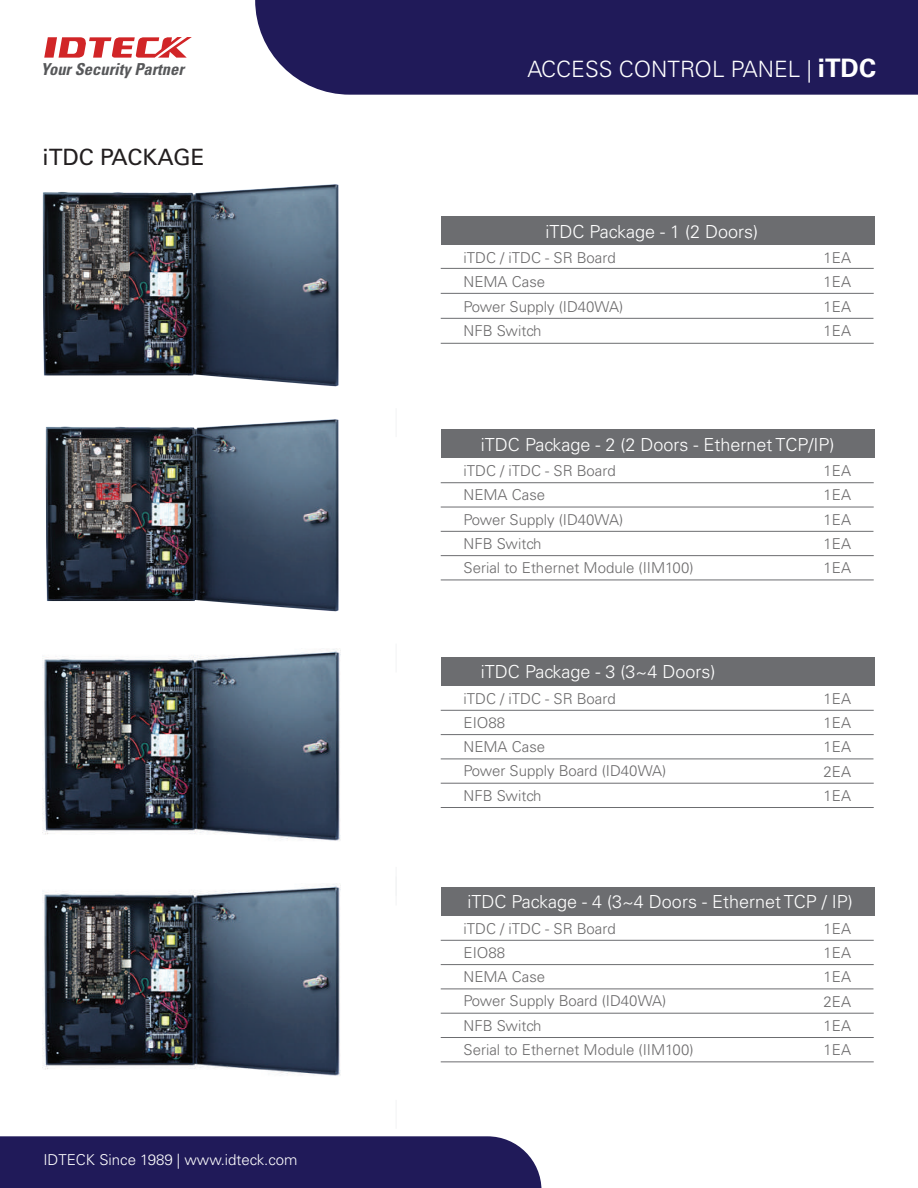
<style>
.page{position:relative;width:918px;height:1188px;background:#fff}
.page>*{position:absolute;margin:0;border:0;box-sizing:border-box;transform-origin:0 0}
.t1{font:300 22.5px "Univers";color:#fff}
.t2{font:22.5px "Univers";color:#231f20}
.t3{font:300 18px "Univers";color:#fff}
.t4{font:italic 700 condensed 16.5px "Univers";color:#57585a}
.t5{font:300 15px/24.3px "Univers";color:#6b6a6b}
.t6{font:300 15px "Univers";color:#fff}
.s1{font-weight:700;font-size:25.5px}
</style>
<div class="page">
<div style="left:441px;top:216px;width:434px;height:29px;background:#6c6d70"></div>
<hr style="left:441px;top:268px;width:433px;height:1px;background:#6c6d70">
<hr style="left:441px;top:293px;width:433px;height:1px;background:#6c6d70">
<hr style="left:441px;top:318px;width:432px;height:1px;background:#6c6d70">
<hr style="left:441px;top:343px;width:433px;height:1px;background:#6c6d70">
<hr style="left:441px;top:580px;width:433px;height:1px;background:#6c6d70">
<div style="left:441px;top:429px;width:434px;height:29px;background:#6c6d70"></div>
<hr style="left:441px;top:482px;width:433px;height:1px;background:#6c6d70">
<hr style="left:441px;top:507px;width:433px;height:1px;background:#6c6d70">
<hr style="left:441px;top:531px;width:432px;height:1px;background:#6c6d70">
<hr style="left:441px;top:555px;width:433px;height:1px;background:#6c6d70">
<hr style="left:441px;top:807px;width:433px;height:1px;background:#6c6d70">
<div style="left:441px;top:657px;width:434px;height:28px;background:#6c6d70"></div>
<hr style="left:441px;top:710px;width:433px;height:1px;background:#6c6d70">
<hr style="left:441px;top:734px;width:433px;height:1px;background:#6c6d70">
<hr style="left:441px;top:759px;width:432px;height:1px;background:#6c6d70">
<hr style="left:441px;top:783px;width:433px;height:1px;background:#6c6d70">
<svg style="left:396px;top:877px;width:1px;height:19px"></svg>
<hr style="left:441px;top:1037px;width:433px;height:1px;background:#6c6d70">
<hr style="left:441px;top:1062px;width:433px;height:1px;background:#6c6d70">
<div style="left:441px;top:887px;width:434px;height:28px;background:#6c6d70"></div>
<hr style="left:441px;top:940px;width:433px;height:1px;background:#6c6d70">
<hr style="left:441px;top:964px;width:433px;height:1px;background:#6c6d70">
<hr style="left:441px;top:989px;width:432px;height:1px;background:#6c6d70">
<hr style="left:441px;top:1013px;width:433px;height:1px;background:#6c6d70">
<svg style="left:44px;top:37px;width:148px;height:21px"></svg>
<img style="left:43px;top:669px;width:297px;height:172px">
<img style="left:43px;top:884px;width:297px;height:192px">
<div style="left:255px;top:0;width:663px;height:95px;background:#201a59"></div>
<div style="left:0;top:1136px;width:542px;height:52px;background:#201a59"></div>
<img style="left:42px;top:184px;width:297px;height:179px">
<img style="left:43px;top:363px;width:297px;height:306px">
<p class="t4" style="left:41px;top:59px;width:144px">Your Security Partner</p>
<h1 class="t1" style="left:528px;top:55px;width:350px">ACCESS CONTROL PANEL | <span class="s1">iTDC</span></h1>
<h1 class="t2" style="left:43px;top:143px;width:163px">iTDC PACKAGE</h1>
<p class="t6" style="left:43px;top:1150px;width:256px">IDTECK Since 1989 | www.idteck.com</p>
<p class="t3" style="left:545px;top:220px;width:214px">iTDC Package - 1 (2 Doors)</p>
<p class="t5" style="left:464px;top:246px;width:161px">iTDC / iTDC - SR Board<br>NEMA Case<br>Power Supply (ID40WA)<br>NFB Switch</p>
<p class="t5" style="left:824px;top:246px;width:29px;text-align:justify">1EA 1EA 1EA 1EA</p>
<p class="t3" style="left:481px;top:433px;width:355px">iTDC Package - 2 (2 Doors - Ethernet TCP/IP)</p>
<p class="t5" style="left:464px;top:459px;width:232px">iTDC / iTDC - SR Board<br>NEMA Case<br>Power Supply (ID40WA)<br>NFB Switch<br>Serial to Ethernet Module (IIM100)</p>
<p class="t5" style="left:824px;top:459px;width:29px;text-align:justify">1EA 1EA 1EA 1EA 1EA</p>
<p class="t3" style="left:481px;top:661px;width:236px">iTDC Package - 3 (3~4 Doors)</p>
<p class="t5" style="left:464px;top:686px;width:204px">iTDC / iTDC - SR Board<br>EIO88<br>NEMA Case<br>Power Supply Board (ID40WA)<br>NFB Switch</p>
<p class="t5" style="left:824px;top:686px;width:29px;text-align:justify">1EA 1EA 1EA 2EA 1EA</p>
<p class="t3" style="left:467px;top:891px;width:387px">iTDC Package - 4 (3~4 Doors - Ethernet TCP / IP)</p>
<p class="t5" style="left:464px;top:916px;width:232px">iTDC / iTDC - SR Board<br>EIO88<br>NEMA Case<br>Power Supply Board (ID40WA)<br>NFB Switch<br>Serial to Ethernet Module (IIM100)</p>
<p class="t5" style="left:824px;top:916px;width:29px;text-align:justify">1EA 1EA 1EA 2EA 1EA 1EA</p>
</div>
